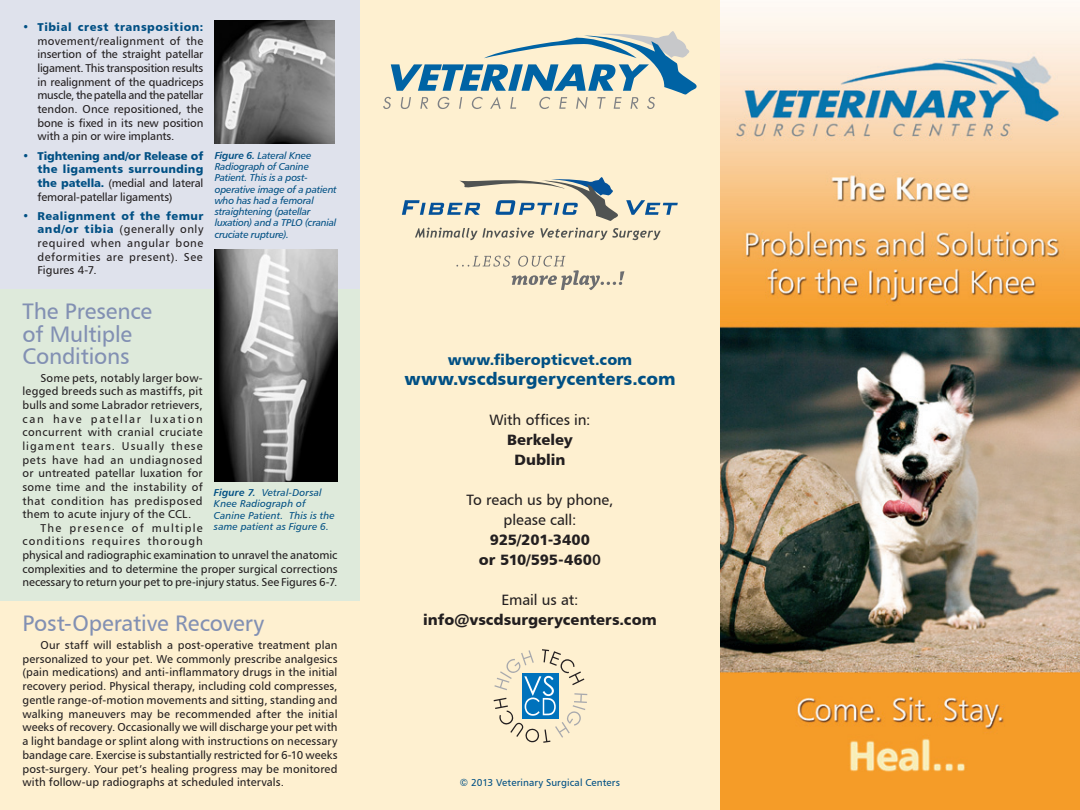
<style>
.page{position:relative;width:1080px;height:810px;background:#fff}
.page>*{position:absolute;margin:0;border:0;box-sizing:border-box;transform-origin:0 0}
.heads{font:22.5px/22.5px "Humanist 777 BT Roman B";letter-spacing:-.005em;color:#8290b3}
.body{font:17.5px "Humanist 777 BT Black B";color:#015084}
.body-2{font:15px/20px "Humanist 777 BT Black B";color:#231f20;text-align:center}
.body-3{font:15px/20px "Humanist 777 BT Roman B";letter-spacing:-.01em;color:#231f20;text-align:center}
.body-4{font:15px "Humanist 777 BT Black B";letter-spacing:.005em;color:#015084}
.body-5{font:11.38px/13.6px "Humanist 777 BT Roman B";letter-spacing:.005em;color:#231f20;text-align:justify}
.body-6{font:11.38px/13.6px "Humanist 777 BT Black B";letter-spacing:.02em;color:#015084;text-align:justify}
.t1{font:10px/11.2px "Humanist 777 BT Italic B";letter-spacing:-.015em;color:#015084}
.t2{font:10px/11.2px "Humanist 777 BT Italic B";letter-spacing:.01em;color:#015084}
.t3{font:10px "Humanist 777 BT Roman B";letter-spacing:.01em;color:#015084}
.s1{color:#015084}
.s2{font-family:"Humanist 777 BT Black B";color:#015084}
.s3{font-family:"Humanist 777 BT Roman B"}
.s4{font-family:"Humanist 777 BT Roman B";color:#231f20}
.s5{font-family:"Humanist 777 BT Bold Italic B"}
.s6{font-family:"Humanist 777 BT Black B"}
.s7{font-family:"Humanist 777 BT Bold B"}
</style>
<div class="page">
<div style="left:0;top:299px;width:360px;height:511px;background:#fef0d0"></div>
<div style="left:0;top:226px;width:360px;height:375px;background:#deeadb"></div>
<div style="left:0;top:0;width:360px;height:289px;background:#dfe2ec"></div>
<div style="left:360px;top:0;width:360px;height:810px;background:#fef0d0"></div>
<img style="left:720px;top:7px;width:360px;height:803px">
<img style="left:215px;top:20px;width:120px;height:123px">
<img style="left:215px;top:249px;width:122px;height:232px">
<svg style="left:494px;top:649px;width:93px;height:94px"></svg>
<svg style="left:383px;top:31px;width:314px;height:78px"></svg>
<svg style="left:402px;top:177px;width:216px;height:44px"></svg>
<svg style="left:626px;top:200px;width:52px;height:15px"></svg>
<svg style="left:415px;top:228px;width:119px;height:12px"></svg>
<svg style="left:540px;top:228px;width:121px;height:12px"></svg>
<svg style="left:456px;top:256px;width:168px;height:34px"></svg>
<p class="body-5" style="left:38px;top:20px;width:167px;text-indent:-15px"><span class="s1">•</span> <span class="s2">Tibial crest transposition: </span>movement/realignment of the insertion of the straight patellar ligament. This transposition results in realignment of the quadriceps muscle, the patella and the patellar tendon. Once repositioned, the bone is fixed in its new position with a pin or wire implants.</p>
<p class="body-6" style="left:38px;top:149px;width:167px;text-indent:-15px"><span class="s3">•</span> Tightening and/or Release of the ligaments surrounding the patella. <span class="s4">(medial and lateral femoral-patellar ligaments)</span></p>
<p class="body-5" style="left:38px;top:209px;width:167px;text-indent:-15px"><span class="s2">• Realignment of the femur and/or tibia</span> (generally only required when angular bone deformities are present). See Figures 4-7.</p>
<p class="heads" style="left:22px;top:300px;width:131px">The Presence of Multiple<br>Conditions</p>
<p class="body-5" style="left:22px;top:371px;width:182px;text-indent:18px">Some pets, notably larger bow&shy;legged breeds such as mastiffs, pit bulls and some Labrador retrievers, can have patellar luxation concurrent with cranial cruciate ligament tears. Usually these pets have had an undiagnosed or untreated patellar luxation for some time and the instability of that condition has predisposed them to acute injury of the CCL.</p>
<p class="body-5" style="left:22px;top:521px;width:317px;text-align:left;text-indent:18px">The presence of multiple<br>conditions requires thorough<br>physical and radiographic examination to unravel the anatomic complexities and to determine the proper surgical corrections necessary to return your pet to pre-injury status. See Figures 6-7.</p>
<p class="heads" style="left:22px;top:612px;width:243px">Post-Operative Recovery</p>
<p class="body-5" style="left:22px;top:638px;width:317px;text-indent:18px">Our staff will establish a post-operative treatment plan personalized to your pet. We commonly prescribe analgesics (pain medications) and anti-inflammatory drugs in the initial recovery period. Physical therapy, including cold compresses, gentle range-of-motion movements and sitting, standing and walking maneuvers may be recommended after the initial weeks of recovery. Occasionally we will discharge your pet with a light bandage or splint along with instructions on necessary bandage care. Exercise is substantially restricted for 6-10 weeks post-surgery. Your pet’s healing progress may be monitored with follow-up radiographs at scheduled intervals.</p>
<p class="t1" style="left:215px;top:150px;width:124px"><span class="s5">Figure 6.</span> Lateral Knee<br>Radiograph of Canine<br>Patient. This is a post&shy;operative image of a patient who has had a femoral straightening (patellar luxation) and a TPLO (cranial cruciate rupture).</p>
<p class="t2" style="left:214px;top:487px;width:122px"><span class="s5">Figure 7.</span> Vetral-Dorsal<br>Knee Radiograph of<br>Canine Patient. This is the same patient as Figure 6.</p>
<p class="body-4" style="left:448px;top:350px;width:186px">www.fiberopticvet.com</p>
<p class="body" style="left:404px;top:368px;width:273px">www.vscdsurgerycenters.com</p>
<p class="body-3" style="left:489px;top:410px;width:103px">With offices in:<br><span class="s6">Berkeley</span></p>
<p class="body-2" style="left:515px;top:450px;width:52px">Dublin</p>
<p class="body-3" style="left:467px;top:490px;width:148px">To reach us by phone,</p>
<p class="body-2" style="left:490px;top:510px;width:102px"><span class="s3">please call:<br></span>925/201-3400</p>
<p class="body-2" style="left:479px;top:550px;width:124px">or 510/595-460<span class="s7">0</span></p>
<p class="body-3" style="left:502px;top:590px;width:78px">Email us at:</p>
<p class="body-2" style="left:423px;top:610px;width:235px">info@vscdsurgerycenters.com</p>
<p class="t3" style="left:460px;top:776px;width:162px">© 2013 Veterinary Surgical Centers</p>
</div>
